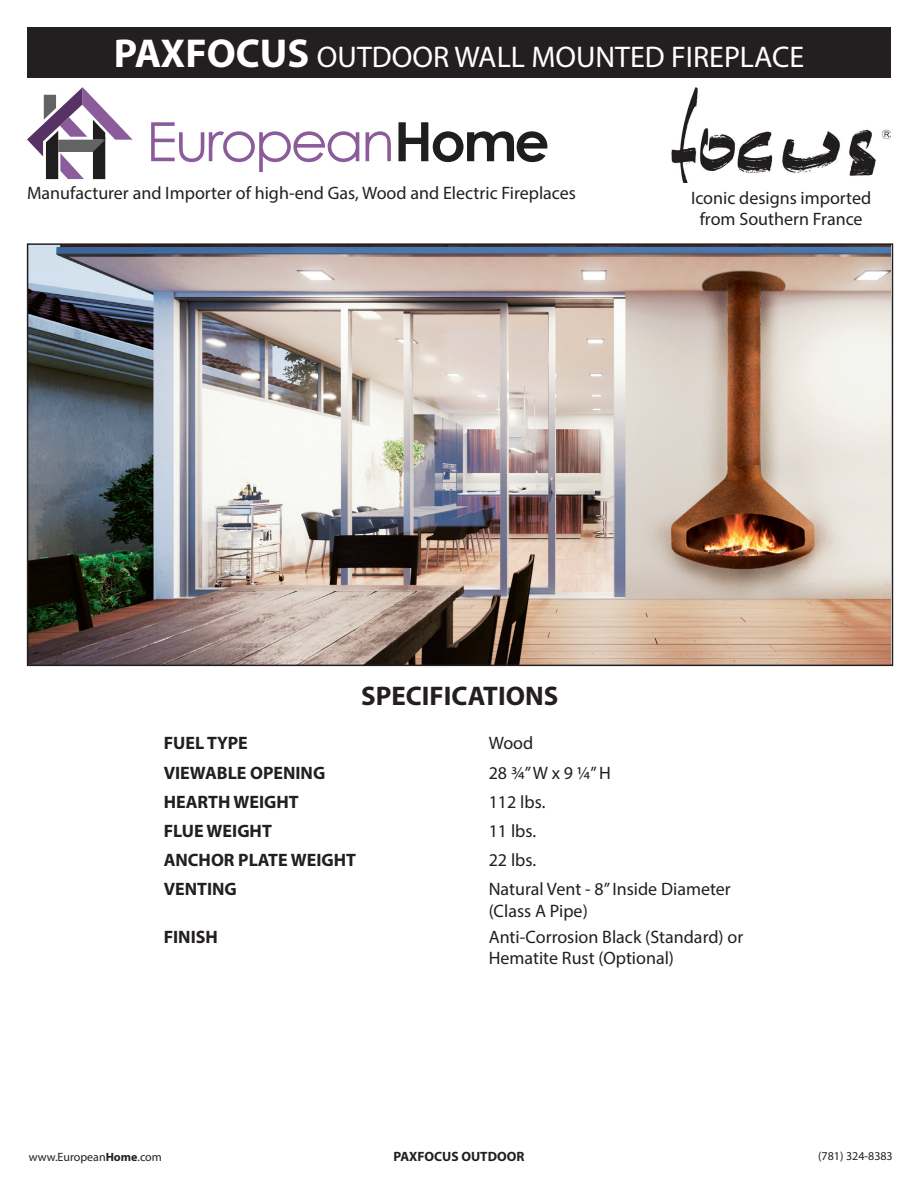
<style>
.page{position:relative;width:918px;height:1188px;background:#fff}
.page>*{position:absolute;margin:0;border:0;box-sizing:border-box;transform-origin:0 0}
.t1{font:30px "Myriad Pro";color:#fff}
.t2{font:700 27px "Myriad Pro";color:#231f20}
.t3{font:18px "Myriad Pro";color:#231f20}
.t4{font:700 18px "Myriad Pro";color:#231f20}
.t5{font:700 13.5px "Myriad Pro";color:#231f20}
.t6{font:12px "Myriad Pro";color:#231f20}
.s1{font-weight:700;font-size:40.5px}
.s2{font-weight:700}
</style>
<div class="page">
<div style="left:27px;top:27px;width:864px;height:51px;background:#231f20"></div>
<svg style="left:151px;top:122px;width:208px;height:50px"></svg>
<svg style="left:366px;top:131px;width:25px;height:30px"></svg>
<svg style="left:399px;top:122px;width:148px;height:40px"></svg>
<svg style="left:27px;top:87px;width:106px;height:92px"></svg>
<img style="left:671px;top:87px;width:220px;height:95px">
<img style="left:30px;top:246px;width:860px;height:417px">
<div style="left:27px;top:243px;width:866px;height:423px;border:2px solid #231f20"></div>
<p class="t1" style="left:114px;top:38px;width:692px"><span class="s1">PAXFOCUS</span> OUTDOOR WALL MOUNTED FIREPLACE</p>
<p class="t3" style="left:27px;top:182px;width:551px">Manufacturer and Importer of high-end Gas, Wood and Electric Fireplaces</p>
<p class="t3" style="left:691px;top:187px;width:182px">Iconic designs imported</p>
<p class="t3" style="left:700px;top:208px;width:164px">from Southern France</p>
<p class="t2" style="left:361px;top:678px;width:199px">SPECIFICATIONS</p>
<p class="t4" style="left:164px;top:732px;width:86px">FUEL TYPE</p>
<p class="t3" style="left:489px;top:732px;width:46px">Wood</p>
<p class="t4" style="left:164px;top:761px;width:163px">VIEWABLE OPENING</p>
<p class="t3" style="left:489px;top:762px;width:124px">28 3/4” W x 9 1/4” H</p>
<p class="t4" style="left:164px;top:790px;width:136px">HEARTH WEIGHT</p>
<p class="t3" style="left:489px;top:791px;width:58px">112 lbs.</p>
<p class="t4" style="left:164px;top:819px;width:110px">FLUE WEIGHT</p>
<p class="t3" style="left:489px;top:820px;width:49px">11 lbs.</p>
<p class="t4" style="left:164px;top:848px;width:194px">ANCHOR PLATE WEIGHT</p>
<p class="t3" style="left:489px;top:849px;width:49px">22 lbs.</p>
<p class="t4" style="left:164px;top:878px;width:75px">VENTING</p>
<p class="t3" style="left:489px;top:878px;width:244px">Natural Vent - 8” Inside Diameter</p>
<p class="t3" style="left:489px;top:900px;width:101px">(Class A Pipe)</p>
<p class="t4" style="left:164px;top:925px;width:56px">FINISH</p>
<p class="t3" style="left:489px;top:925px;width:256px">Anti-Corrosion Black (Standard) or</p>
<p class="t3" style="left:489px;top:947px;width:187px">Hematite Rust (Optional)</p>
<p class="t6" style="left:29px;top:1150px;width:135px">www.European<span class="s2">Home</span>.com</p>
<p class="t5" style="left:394px;top:1148px;width:132px">PAXFOCUS OUTDOOR</p>
<p class="t6" style="left:818px;top:1149px;width:76px">(781) 324-8383</p>
</div>
